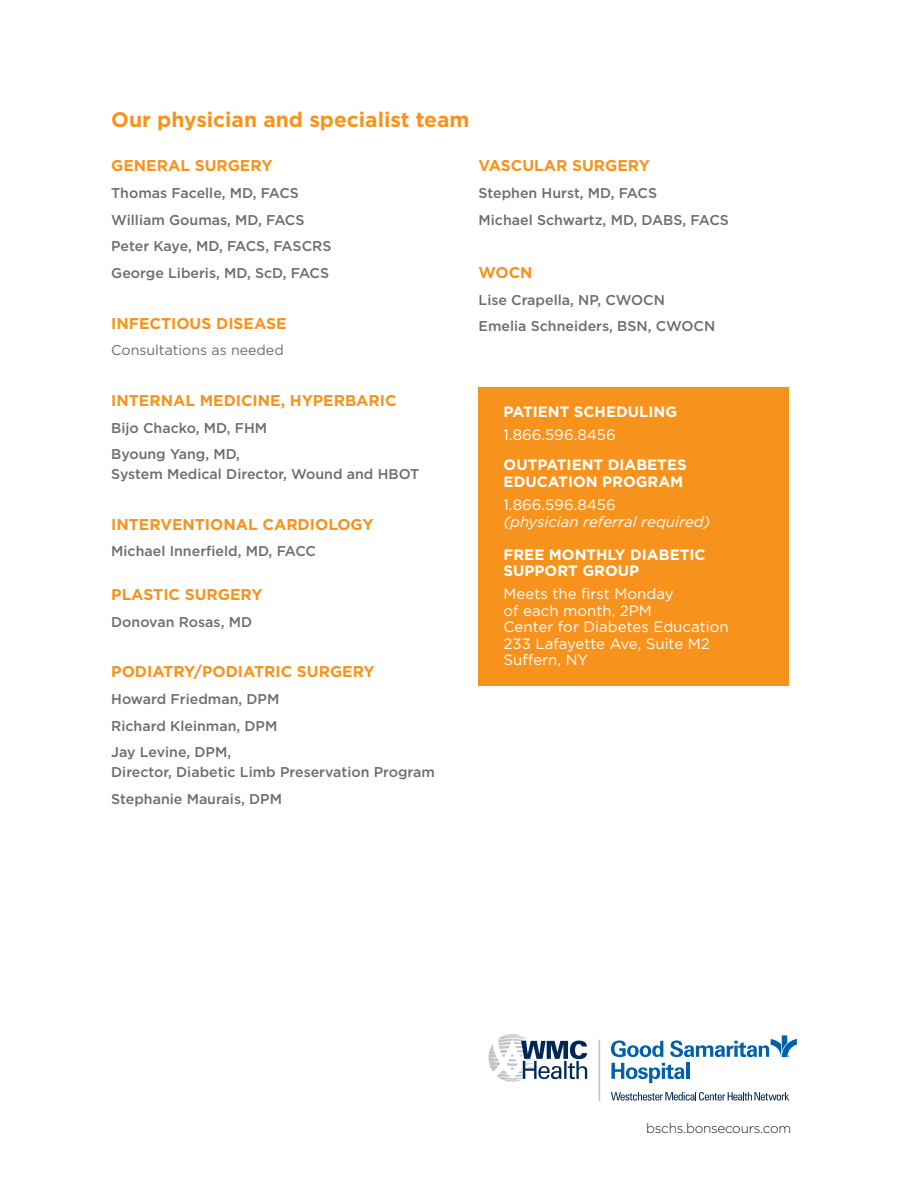
<style>
.page{position:relative;width:918px;height:1188px;background:#fff}
.page>*{position:absolute;margin:0;border:0;box-sizing:border-box;transform-origin:0 0}
.wound_subhead{font:700 21px "Gotham";color:#f7931d}
.HybridText1{font:700 15.6px "Gotham";color:#f7931d}
.HybridText1-2{font:15px/16.5px "Gotham";color:#fff}
.HybridText1-3{font:700 15px "Gotham";color:#fff}
.HybridText1-4{font:italic 15px "Gotham";color:#fff}
.HybridText1-5{font:500 14.25px/19.8px "Gotham";color:#6c6d70}
.HybridText1-6{font:14.25px "Gotham";color:#6c6d70}
.t1{font:300 13.5px "Gotham";letter-spacing:-.02em;color:#231f20}
</style>
<div class="page">
<svg style="left:611px;top:1092px;width:178px;height:9px"></svg>
<svg style="left:489px;top:1034px;width:98px;height:48px"></svg>
<svg style="left:611px;top:1040px;width:52px;height:17px"></svg>
<svg style="left:611px;top:1063px;width:73px;height:20px"></svg>
<hr style="left:686px;top:1063px;width:3px;height:16px;background:#0161aa">
<hr style="left:599px;top:1040px;width:1px;height:61px;background:#c1c3c9">
<svg style="left:670px;top:1035px;width:127px;height:22px"></svg>
<div style="left:479px;top:387px;width:310px;height:298px;background:#f7931d"></div>
<p class="wound_subhead" style="left:111px;top:106px;width:360px">Our physician and specialist team</p>
<p class="HybridText1" style="left:111px;top:156px;width:163px">GENERAL SURGERY</p>
<p class="HybridText1-5" style="left:111px;top:183px;width:189px">Thomas Facelle, MD, FACS</p>
<p class="HybridText1-5" style="left:111px;top:209px;width:195px">William Goumas, MD, FACS</p>
<p class="HybridText1-5" style="left:111px;top:236px;width:222px">Peter Kaye, MD, FACS, FASCRS</p>
<p class="HybridText1-5" style="left:111px;top:263px;width:219px">George Liberis, MD, ScD, FACS</p>
<p class="HybridText1" style="left:111px;top:313px;width:177px">INFECTIOUS DISEASE</p>
<p class="HybridText1-6" style="left:111px;top:341px;width:174px">Consultations as needed</p>
<p class="HybridText1" style="left:111px;top:390px;width:287px">INTERNAL MEDICINE, HYPERBARIC</p>
<p class="HybridText1-5" style="left:111px;top:417px;width:157px">Bijo Chacko, MD, FHM</p>
<p class="HybridText1-5" style="left:111px;top:444px;width:310px">Byoung Yang, MD,<br>System Medical Director, Wound and HBOT</p>
<p class="HybridText1" style="left:111px;top:514px;width:264px">INTERVENTIONAL CARDIOLOGY</p>
<p class="HybridText1-5" style="left:111px;top:541px;width:206px">Michael Innerfield, MD, FACC</p>
<p class="HybridText1" style="left:111px;top:585px;width:153px">PLASTIC SURGERY</p>
<p class="HybridText1-5" style="left:111px;top:612px;width:142px">Donovan Rosas, MD</p>
<p class="HybridText1" style="left:111px;top:662px;width:265px">PODIATRY/PODIATRIC SURGERY</p>
<p class="HybridText1-5" style="left:111px;top:689px;width:170px">Howard Friedman, DPM</p>
<p class="HybridText1-5" style="left:111px;top:716px;width:168px">Richard Kleinman, DPM</p>
<p class="HybridText1-5" style="left:111px;top:742px;width:325px">Jay Levine, DPM,<br>Director, Diabetic Limb Preservation Program</p>
<p class="HybridText1-5" style="left:111px;top:789px;width:172px">Stephanie Maurais, DPM</p>
<p class="HybridText1" style="left:479px;top:156px;width:173px">VASCULAR SURGERY</p>
<p class="HybridText1-5" style="left:479px;top:183px;width:180px">Stephen Hurst, MD, FACS</p>
<p class="HybridText1-5" style="left:479px;top:209px;width:252px">Michael Schwartz, MD, DABS, FACS</p>
<p class="HybridText1" style="left:479px;top:262px;width:56px">WOCN</p>
<p class="HybridText1-5" style="left:479px;top:290px;width:188px">Lise Crapella, NP, CWOCN</p>
<p class="HybridText1-5" style="left:479px;top:316px;width:238px">Emelia Schneiders, BSN, CWOCN</p>
<p class="HybridText1-3" style="left:504px;top:402px;width:175px">PATIENT SCHEDULING</p>
<p class="HybridText1-2" style="left:504px;top:426px;width:114px">1.866.596.8456</p>
<p class="HybridText1-3" style="left:504px;top:455px;width:185px">OUTPATIENT DIABETES</p>
<p class="HybridText1-3" style="left:504px;top:472px;width:181px">EDUCATION PROGRAM</p>
<p class="HybridText1-2" style="left:504px;top:496px;width:114px">1.866.596.8456</p>
<p class="HybridText1-4" style="left:504px;top:512px;width:208px">(physician referral required)</p>
<p class="HybridText1-3" style="left:504px;top:544px;width:203px">FREE MONTHLY DIABETIC</p>
<p class="HybridText1-3" style="left:504px;top:561px;width:137px">SUPPORT GROUP</p>
<p class="HybridText1-2" style="left:504px;top:585px;width:172px">Meets the first Monday</p>
<p class="HybridText1-2" style="left:504px;top:602px;width:150px">of each month, 2PM</p>
<p class="HybridText1-2" style="left:504px;top:618px;width:227px">Center for Diabetes Education</p>
<p class="HybridText1-2" style="left:504px;top:635px;width:208px">233 Lafayette Ave, Suite M2<br>Suffern, NY</p>
<p class="t1" style="left:646px;top:1119px;width:147px">bschs.bonsecours.com</p>
</div>
